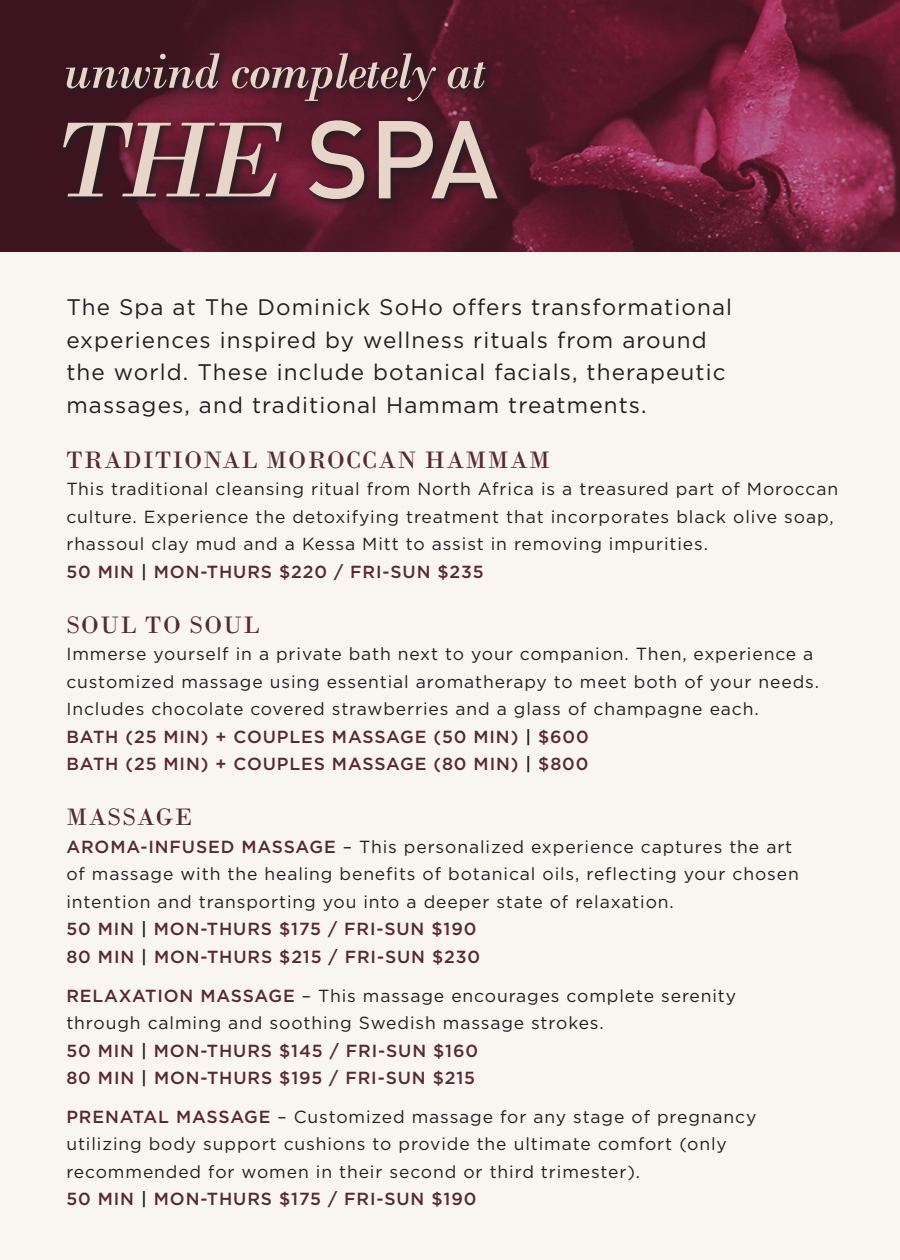
<style>
.page{position:relative;width:900px;height:1260px;background:#f9f5f1}
.page>*{position:absolute;margin:0;border:0;box-sizing:border-box;transform-origin:0 0}
.t1{font:italic 112.5px "Bodoni";color:#e6d5c8}
.t2{font:italic 52.25px "Bodoni";letter-spacing:-.02em;color:#e6d5c8}
.t3{font:25px "Bodoni";letter-spacing:.05em;color:#572932}
.t4{font:22.5px/32.5px "Gotham";letter-spacing:.05em;color:#231f20}
.t5{font:17.5px/27.5px "Gotham";letter-spacing:.05em;color:#231f20}
.s1{font-family:"DIN Pro";font-weight:500;font-style:normal;font-size:108.75px}
.s2{font-weight:500;color:#572932}
.s3{font-weight:500}
</style>
<div class="page">
<svg style="left:0;top:0;width:900px;height:252px;background:#5e1d31"></svg>
<svg style="left:58px;top:49px;width:450px;height:160px;background:#491a27"></svg>
<h2 class="t2" style="left:63px;top:40px;width:424px">unwind completely at</h2>
<h1 class="t1" style="left:50px;top:93px;width:450px">THE <span class="s1">SPA</span></h1>
<p class="t4" style="left:66px;top:291px;width:667px">The Spa at The Dominick SoHo offers transformational experiences inspired by wellness rituals from around the world. These include botanical facials, therapeutic massages, and traditional Hammam treatments.</p>
<h3 class="t3" style="left:66px;top:445px;width:485px">TRADITIONAL MOROCCAN HAMMAM</h3>
<p class="t5" style="left:66px;top:475px;width:773px">This traditional cleansing ritual from North Africa is a treasured part of Moroccan culture. Experience the detoxifying treatment that incorporates black olive soap, rhassoul clay mud and a Kessa Mitt to assist in removing impurities.<br><span class="s2">50 MIN</span> <span class="s3">|</span> <span class="s2">MON-THURS $220 / FRI-SUN $235</span></p>
<h3 class="t3" style="left:66px;top:610px;width:195px">SOUL TO SOUL</h3>
<p class="t5" style="left:66px;top:640px;width:754px">Immerse yourself in a private bath next to your companion. Then, experience a customized massage using essential aromatherapy to meet both of your needs.<br>Includes chocolate covered strawberries and a glass of champagne each.<br><span class="s2">BATH (25 MIN) + COUPLES MASSAGE (50 MIN)</span> <span class="s3">|</span> <span class="s2">$600<br>BATH (25 MIN) + COUPLES MASSAGE (80 MIN)</span> <span class="s3">|</span> <span class="s2">$800</span></p>
<h3 class="t3" style="left:66px;top:803px;width:127px">MASSAGE</h3>
<p class="t5" style="left:66px;top:833px;width:734px"><span class="s2">AROMA-INFUSED MASSAGE</span> – This personalized experience captures the art of massage with the healing benefits of botanical oils, reflecting your chosen intention and transporting you into a deeper state of relaxation.<br><span class="s2">50 MIN</span> <span class="s3">|</span> <span class="s2">MON-THURS $175 / FRI-SUN $190<br>80 MIN</span> <span class="s3">|</span> <span class="s2">MON-THURS $215 / FRI-SUN $230</span></p>
<p class="t5" style="left:66px;top:981px;width:671px"><span class="s2">RELAXATION MASSAGE</span> – This massage encourages complete serenity through calming and soothing Swedish massage strokes.<br><span class="s2">50 MIN</span> <span class="s3">|</span> <span class="s2">MON-THURS $145 / FRI-SUN $160<br>80 MIN</span> <span class="s3">|</span> <span class="s2">MON-THURS $195 / FRI-SUN $215</span></p>
<p class="t5" style="left:66px;top:1103px;width:691px"><span class="s2">PRENATAL MASSAGE</span> – Customized massage for any stage of pregnancy utilizing body support cushions to provide the ultimate comfort (only recommended for women in their second or third trimester).<br><span class="s2">50 MIN</span> <span class="s3">|</span> <span class="s2">MON-THURS $175 / FRI-SUN $190</span></p>
</div>
